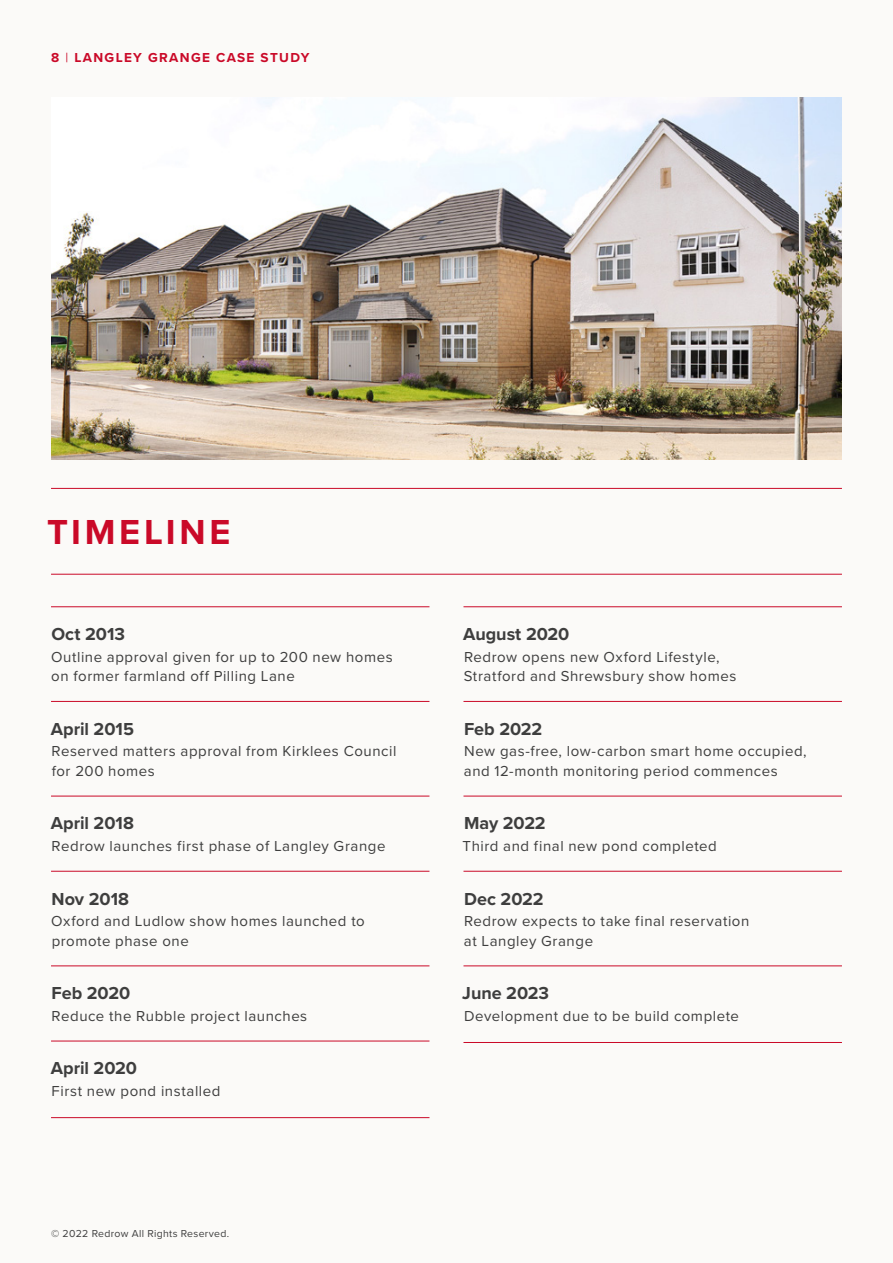
<style>
.page{position:relative;width:893px;height:1263px;background:#fbfaf8}
.page>*{position:absolute;margin:0;border:0;box-sizing:border-box;transform-origin:0 0}
.t1{font:700 36px "Proxima Nova";letter-spacing:.1em;color:#ca0928}
.t2{font:700 18px "Proxima Nova";letter-spacing:-.005em;color:#3e3e3e}
.t3{font:15px/19.5px "Proxima Nova";letter-spacing:.035em;color:#3e3e3e}
.t4{font:700 13.5px "Proxima Nova";letter-spacing:.1em;color:#ca0928}
.t5{font:10.5px "Proxima Nova";letter-spacing:.03em;color:#3e3e3e}
.s1{font-weight:400}
</style>
<div class="page">
<hr style="left:51px;top:488px;width:791px;height:1px;background:#ca0928">
<hr style="left:51px;top:574px;width:791px;height:1px;background:#ca0928">
<hr style="left:51px;top:606px;width:378px;height:1px;background:#ca0928">
<hr style="left:51px;top:701px;width:378px;height:1px;background:#ca0928">
<hr style="left:51px;top:796px;width:378px;height:1px;background:#ca0928">
<hr style="left:51px;top:871px;width:378px;height:1px;background:#ca0928">
<hr style="left:51px;top:965px;width:378px;height:1px;background:#ca0928">
<hr style="left:51px;top:1041px;width:378px;height:1px;background:#ca0928">
<hr style="left:51px;top:1117px;width:378px;height:1px;background:#ca0928">
<hr style="left:463px;top:606px;width:379px;height:1px;background:#ca0928">
<hr style="left:463px;top:701px;width:379px;height:1px;background:#ca0928">
<hr style="left:463px;top:796px;width:379px;height:1px;background:#ca0928">
<hr style="left:463px;top:871px;width:379px;height:1px;background:#ca0928">
<hr style="left:463px;top:965px;width:379px;height:1px;background:#ca0928">
<hr style="left:463px;top:1042px;width:379px;height:1px;background:#ca0928">
<img style="left:51px;top:98px;width:791px;height:361px">
<p class="t4" style="left:51px;top:47px;width:260px">8 <span class="s1">|</span> LANGLEY GRANGE CASE STUDY</p>
<h1 class="t1" style="left:47px;top:505px;width:185px">TIMELINE</h1>
<p class="t2" style="left:51px;top:621px;width:75px">Oct 2013</p>
<p class="t3" style="left:51px;top:646px;width:343px">Outline approval given for up to 200 new homes on former farmland off Pilling Lane</p>
<p class="t2" style="left:51px;top:715px;width:85px">April 2015</p>
<p class="t3" style="left:52px;top:741px;width:346px">Reserved matters approval from Kirklees Council for 200 homes</p>
<p class="t2" style="left:51px;top:810px;width:85px">April 2018</p>
<p class="t3" style="left:52px;top:836px;width:335px">Redrow launches first phase of Langley Grange</p>
<p class="t2" style="left:52px;top:885px;width:79px">Nov 2018</p>
<p class="t3" style="left:51px;top:911px;width:315px">Oxford and Ludlow show homes launched to promote phase one</p>
<p class="t2" style="left:52px;top:980px;width:80px">Feb 2020</p>
<p class="t3" style="left:52px;top:1005px;width:257px">Reduce the Rubble project launches</p>
<p class="t2" style="left:51px;top:1055px;width:88px">April 2020</p>
<p class="t3" style="left:52px;top:1080px;width:170px">First new pond installed</p>
<p class="t5" style="left:51px;top:1226px;width:180px">© 2022 Redrow All Rights Reserved.</p>
<p class="t2" style="left:463px;top:621px;width:108px">August 2020</p>
<p class="t3" style="left:464px;top:646px;width:274px">Redrow opens new Oxford Lifestyle,<br>Stratford and Shrewsbury show homes</p>
<p class="t2" style="left:464px;top:715px;width:80px">Feb 2022</p>
<p class="t3" style="left:464px;top:741px;width:344px">New gas-free, low-carbon smart home occupied, and 12-month monitoring period commences</p>
<p class="t2" style="left:464px;top:810px;width:83px">May 2022</p>
<p class="t3" style="left:463px;top:836px;width:256px">Third and final new pond completed</p>
<p class="t2" style="left:464px;top:885px;width:81px">Dec 2022</p>
<p class="t3" style="left:464px;top:911px;width:287px">Redrow expects to take final reservation at Langley Grange</p>
<p class="t2" style="left:462px;top:980px;width:88px">June 2023</p>
<p class="t3" style="left:464px;top:1005px;width:276px">Development due to be build complete</p>
</div>
